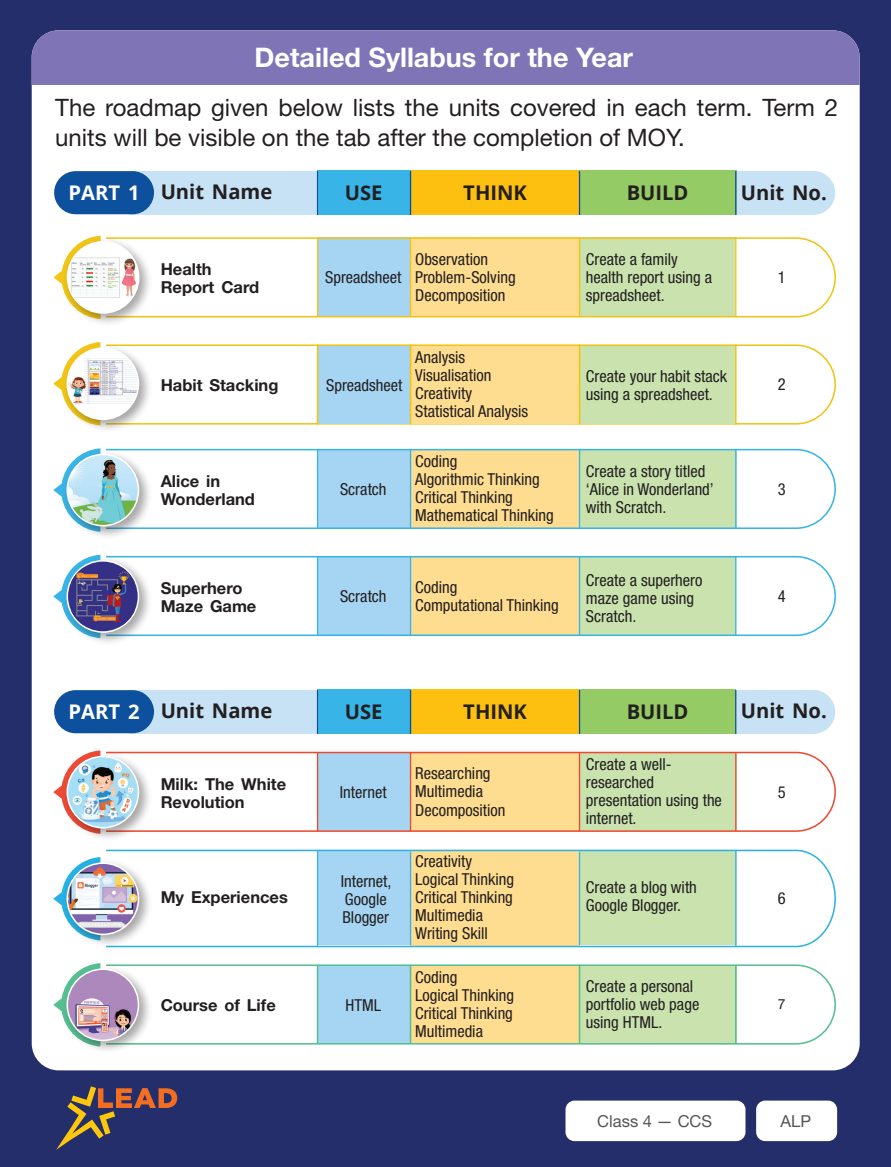
<style>
.page{position:relative;width:891px;height:1167px;background:#fff}
.page>*{position:absolute;margin:0;border:0;box-sizing:border-box;transform-origin:0 0}
.Body_text{font:700 27px "Helvetica Neue LT Std";color:#fff}
.Body_text-2{font:24px/30px "Helvetica Neue LT Std";color:#231f20}
.Hindi_18{font:700 20.25px "Open Sans";color:#231f20}
.Hindi_18-2{font:700 20.25px "Open Sans";color:#fff}
.t1{font:condensed 16.5px/18px "Helvetica Neue LT Std";color:#231f20}
.Hindi_18-3{font:700 16.5px/18px "Helvetica Neue LT Std";color:#231f20}
.t2{font:16.5px "Helvetica Neue LT Std";color:#545557}
.t3{font:13.95px "Helvetica Neue LT Std";color:#231f20}
</style>
<div class="page">
<div style="left:0;top:0;width:891px;height:1166px;background:#242e6b"></div>
<div style="left:756px;top:1100px;width:81px;height:41px;background:#fff;border-radius:9px"></div>
<div style="left:566px;top:1100px;width:180px;height:41px;background:#fff;border-radius:9px"></div>
<svg style="left:56px;top:1086px;width:121px;height:63px"></svg>
<div style="left:32px;top:30px;width:828px;height:1040px;background:#fff;border-radius:27px"></div>
<div style="left:32px;top:30px;width:828px;height:55px;background:#7f75b6"></div>
<svg style="left:152px;top:237px;width:684px;height:81px"></svg>
<div style="left:63px;top:237px;width:89px;height:90px;background:#231f20;opacity:.4"></div>
<svg style="left:53px;top:236px;width:87px;height:83px"></svg>
<img style="left:70px;top:256px;width:66px;height:42px">
<svg style="left:152px;top:344px;width:684px;height:81px"></svg>
<div style="left:318px;top:346px;width:93px;height:77px;background:#a5d5f2"></div>
<div style="left:411px;top:346px;width:169px;height:77px;background:#fedc90"></div>
<div style="left:580px;top:346px;width:155px;height:77px;background:#c9e2ae"></div>
<hr style="left:317px;top:344px;width:1px;height:80px;background:#f0c417">
<hr style="left:410px;top:344px;width:1px;height:80px;background:#f0c417">
<hr style="left:579px;top:344px;width:1px;height:80px;background:#f0c417">
<hr style="left:735px;top:344px;width:2px;height:80px;background:#f0c417">
<div style="left:63px;top:343px;width:89px;height:90px;background:#231f20;opacity:.4"></div>
<svg style="left:53px;top:342px;width:87px;height:83px"></svg>
<img style="left:68px;top:358px;width:69px;height:47px">
<svg style="left:140px;top:448px;width:696px;height:81px"></svg>
<div style="left:63px;top:450px;width:89px;height:89px;background:#231f20;opacity:.4"></div>
<svg style="left:53px;top:448px;width:87px;height:83px"></svg>
<img style="left:68px;top:455px;width:70px;height:70px;border-radius:35px">
<svg style="left:140px;top:555px;width:696px;height:82px"></svg>
<div style="left:63px;top:556px;width:89px;height:89px;background:#231f20;opacity:.4"></div>
<svg style="left:53px;top:554px;width:87px;height:84px"></svg>
<div style="left:68px;top:561px;width:70px;height:70px;background:#333185;border-radius:50%"></div>
<img style="left:71px;top:567px;width:64px;height:58px">
<svg style="left:152px;top:751px;width:684px;height:81px"></svg>
<div style="left:63px;top:751px;width:89px;height:90px;background:#231f20;opacity:.4"></div>
<svg style="left:53px;top:750px;width:87px;height:83px"></svg>
<img style="left:68px;top:757px;width:70px;height:70px;border-radius:35px">
<svg style="left:106px;top:849px;width:730px;height:99px"></svg>
<div style="left:63px;top:858px;width:89px;height:90px;background:#231f20;opacity:.4"></div>
<svg style="left:53px;top:857px;width:86px;height:83px"></svg>
<img style="left:68px;top:864px;width:70px;height:69px;border-radius:35px">
<svg style="left:152px;top:964px;width:684px;height:81px"></svg>
<div style="left:63px;top:964px;width:89px;height:90px;background:#231f20;opacity:.4"></div>
<svg style="left:53px;top:963px;width:87px;height:83px"></svg>
<svg style="left:68px;top:969px;width:70px;height:27px;fill:#ad88bd"></svg>
<svg style="left:68px;top:1035px;width:70px;height:4px"></svg>
<img style="left:68px;top:996px;width:70px;height:39px">
<div style="left:317px;top:689px;width:94px;height:44px;background:#39b4e7"></div>
<div style="left:411px;top:689px;width:168px;height:44px;background:#fdc011"></div>
<div style="left:579px;top:689px;width:157px;height:44px;background:#95cb64"></div>
<div style="left:737px;top:690px;width:98px;height:44px;background:#c7e2f5"></div>
<div style="left:112px;top:690px;width:205px;height:44px;background:#c7e2f5"></div>
<div style="left:54px;top:690px;width:100px;height:43px;background:#0d509d;border-radius:22px"></div>
<hr style="left:735px;top:690px;width:1px;height:44px;background:#0d509d">
<hr style="left:317px;top:690px;width:1px;height:44px;background:#0d509d">
<hr style="left:410px;top:690px;width:1px;height:44px;background:#0d509d">
<hr style="left:579px;top:690px;width:1px;height:44px;background:#0d509d">
<div style="left:317px;top:171px;width:94px;height:44px;background:#39b4e7"></div>
<div style="left:411px;top:171px;width:169px;height:44px;background:#fdc011"></div>
<div style="left:579px;top:171px;width:157px;height:44px;background:#95cb64"></div>
<div style="left:737px;top:171px;width:98px;height:44px;background:#c7e2f5"></div>
<div style="left:112px;top:171px;width:205px;height:44px;background:#c7e2f5"></div>
<div style="left:54px;top:171px;width:100px;height:43px;background:#0d509d;border-radius:22px"></div>
<hr style="left:735px;top:171px;width:1px;height:44px;background:#0d509d">
<hr style="left:317px;top:171px;width:1px;height:44px;background:#0d509d">
<hr style="left:410px;top:171px;width:1px;height:44px;background:#0d509d">
<hr style="left:579px;top:171px;width:1px;height:44px;background:#0d509d">
<p class="Body_text" style="left:255px;top:41px;width:380px">Detailed Syllabus for the Year</p>
<p class="Body_text-2" style="left:55px;top:92px;width:784px">The roadmap given below lists the units covered in each term. Term 2 units will be visible on the tab after the completion of MOY.</p>
<p class="Hindi_18-2" style="left:69px;top:178px;width:73px">PART 1</p>
<p class="Hindi_18" style="left:161px;top:178px;width:113px">Unit Name</p>
<p class="Hindi_18" style="left:345px;top:178px;width:39px">USE</p>
<p class="Hindi_18" style="left:463px;top:178px;width:65px">THINK</p>
<p class="Hindi_18" style="left:627px;top:178px;width:63px">BUILD</p>
<p class="Hindi_18" style="left:741px;top:178px;width:87px">Unit No.</p>
<p class="Hindi_18-3" style="left:161px;top:259px;width:100px">Health<br>Report Card</p>
<p class="t1" style="left:325px;top:268px;width:78px">Spreadsheet</p>
<p class="t1" style="left:415px;top:250px;width:102px">Observation<br>Problem-Solving<br>Decomposition</p>
<p class="t1" style="left:586px;top:250px;width:128px">Create a family health report using a spreadsheet.</p>
<p class="t1" style="left:778px;top:268px;width:9px">1</p>
<p class="t1" style="left:415px;top:348px;width:115px">Analysis<br>Visualisation<br>Creativity<br>Statistical Analysis</p>
<p class="t1" style="left:586px;top:367px;width:143px">Create your habit stack using a spreadsheet.</p>
<p class="Hindi_18-3" style="left:161px;top:376px;width:119px">Habit Stacking</p>
<p class="t1" style="left:778px;top:375px;width:9px">2</p>
<p class="t1" style="left:326px;top:376px;width:78px">Spreadsheet</p>
<p class="t1" style="left:415px;top:452px;width:140px">Coding<br>Algorithmic Thinking<br>Critical Thinking<br>Mathematical Thinking</p>
<p class="Hindi_18-3" style="left:161px;top:471px;width:96px">Alice in<br>Wonderland</p>
<p class="t1" style="left:586px;top:462px;width:129px">Create a story titled ‘Alice in Wonderland’ with Scratch.</p>
<p class="t1" style="left:340px;top:480px;width:48px">Scratch</p>
<p class="Hindi_18-3" style="left:161px;top:578px;width:97px">Superhero<br>Maze Game</p>
<p class="t1" style="left:586px;top:570px;width:118px">Create a superhero maze game using<br>Scratch.</p>
<p class="t1" style="left:415px;top:578px;width:44px">Coding</p>
<p class="t1" style="left:415px;top:596px;width:145px">Computational Thinking</p>
<p class="t1" style="left:340px;top:587px;width:48px">Scratch</p>
<p class="t1" style="left:778px;top:480px;width:9px">3</p>
<p class="t1" style="left:778px;top:587px;width:9px">4</p>
<p class="Hindi_18-2" style="left:69px;top:697px;width:73px">PART 2</p>
<p class="Hindi_18" style="left:161px;top:696px;width:113px">Unit Name</p>
<p class="Hindi_18" style="left:345px;top:697px;width:39px">USE</p>
<p class="Hindi_18" style="left:463px;top:697px;width:65px">THINK</p>
<p class="Hindi_18" style="left:627px;top:697px;width:63px">BUILD</p>
<p class="Hindi_18" style="left:741px;top:696px;width:87px">Unit No.</p>
<p class="Hindi_18-3" style="left:161px;top:774px;width:127px">Milk: The White<br>Revolution</p>
<p class="t1" style="left:340px;top:783px;width:48px">Internet</p>
<p class="t1" style="left:415px;top:764px;width:92px">Researching<br>Multimedia<br>Decomposition</p>
<p class="t1" style="left:586px;top:755px;width:138px">Create a well&shy;researched presentation using the internet.</p>
<p class="t1" style="left:778px;top:782px;width:9px">5</p>
<p class="t1" style="left:415px;top:852px;width:100px">Creativity<br>Logical Thinking<br>Critical Thinking<br>Multimedia<br>Writing Skill</p>
<p class="t1" style="left:341px;top:872px;width:52px">Internet,<br>Google<br>Blogger</p>
<p class="t1" style="left:586px;top:877px;width:113px">Create a blog with<br>Google Blogger.</p>
<p class="Hindi_18-3" style="left:161px;top:887px;width:129px">My Experiences</p>
<p class="t1" style="left:778px;top:889px;width:9px">6</p>
<p class="t1" style="left:415px;top:967px;width:100px">Coding<br>Logical Thinking<br>Critical Thinking<br>Multimedia</p>
<p class="t1" style="left:586px;top:977px;width:115px">Create a personal portfolio web page using HTML.</p>
<p class="Hindi_18-3" style="left:161px;top:995px;width:117px">Course of Life</p>
<p class="t3" style="left:778px;top:996px;width:9px">7</p>
<p class="t1" style="left:346px;top:995px;width:37px">HTML</p>
<p class="t2" style="left:597px;top:1110px;width:116px">Class 4 — CCS</p>
<p class="t2" style="left:781px;top:1110px;width:32px">ALP</p>
</div>
